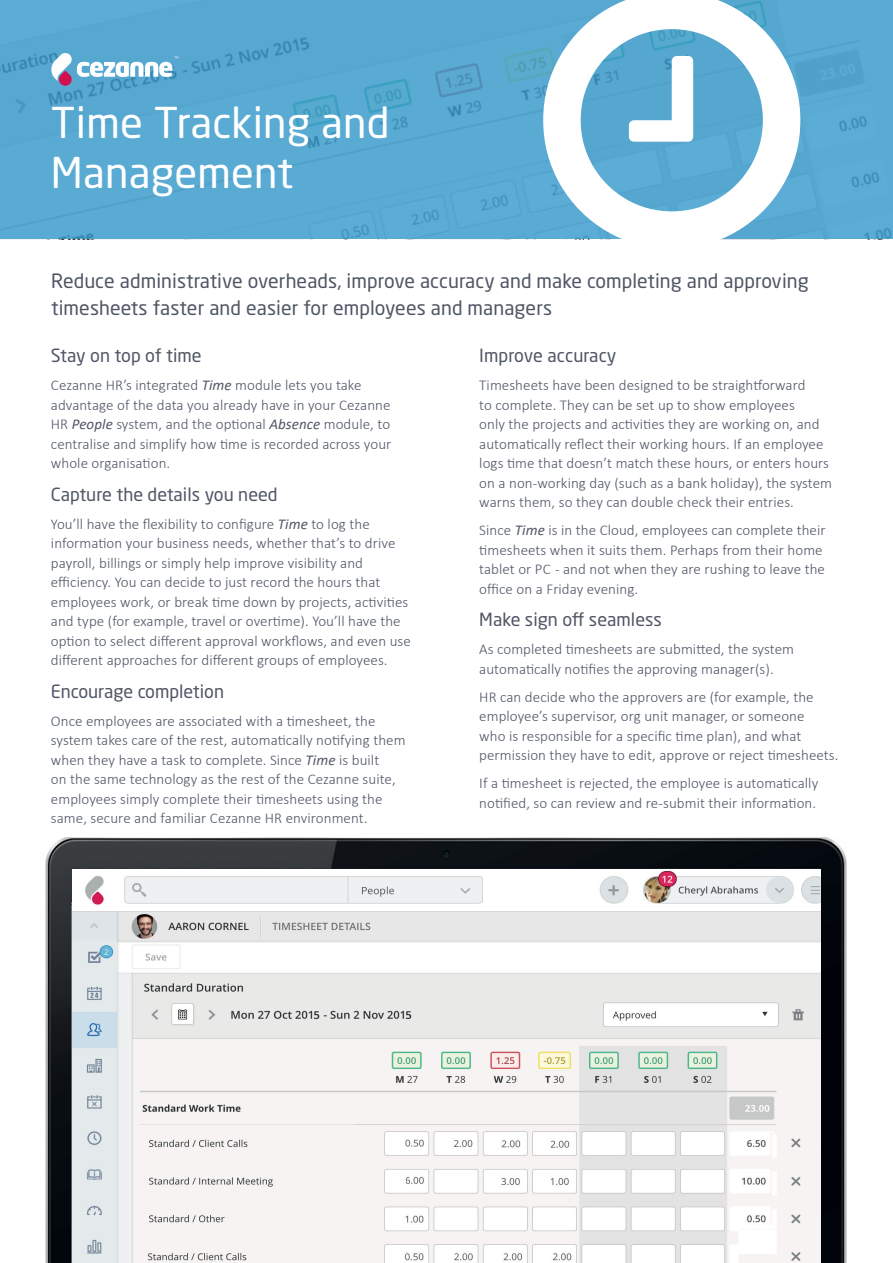
<style>
.page{position:relative;width:893px;height:1263px;background:#fff}
.page>*{position:absolute;margin:0;border:0;box-sizing:border-box;transform-origin:0 0}
.t1{font:42px/50.4px "Neo Sans Pro";letter-spacing:.005em;color:#fff}
.t2{font:19.5px/27px "Neo Sans Pro";letter-spacing:.005em;color:#4f5665}
.t3{font:18px "Neo Sans Pro";color:#4f5665}
.t4{font:300 15px/19.5px "Calibri";letter-spacing:.005em;color:#4f5665}
.s1{font-weight:400;font-style:italic}
</style>
<div class="page">
<div style="left:0;top:0;width:893px;height:239px;background:#59abd4"></div>
<svg style="left:51px;top:53px;width:127px;height:33px"></svg>
<img style="left:45px;top:838px;width:802px;height:425px">
<img style="left:72px;top:869px;width:748px;height:394px">
<svg style="left:543px;top:0;width:236px;height:240px"></svg>
<h1 class="t1" style="left:51px;top:97px;width:340px">Time Tracking and<br>Management</h1>
<h2 class="t2" style="left:51px;top:267px;width:759px">Reduce administrative overheads, improve accuracy and make completing and approving timesheets faster and easier for employees and managers</h2>
<p class="t3" style="left:51px;top:345px;width:152px">Stay on top of time</p>
<p class="t4" style="left:51px;top:375px;width:342px">Cezanne HR’s integrated <span class="s1">Time</span> module lets you take advantage of the data you already have in your Cezanne HR <span class="s1">People</span> system, and the optional <span class="s1">Absence</span> module, to centralise and simplify how time is recorded across your whole organisation.</p>
<p class="t3" style="left:51px;top:483px;width:228px">Capture the details you need</p>
<p class="t4" style="left:51px;top:514px;width:361px">You’ll have the flexibility to configure <span class="s1">Time</span> to log the information your business needs, whether that’s to drive payroll, billings or simply help improve visibility and efficiency. You can decide to just record the hours that employees work, or break time down by projects, activities and type (for example, travel or overtime). You’ll have the option to select different approval workflows, and even use different approaches for different groups of employees.</p>
<p class="t3" style="left:51px;top:680px;width:175px">Encourage completion</p>
<p class="t4" style="left:51px;top:711px;width:356px">Once employees are associated with a timesheet, the system takes care of the rest, automatically notifying them when they have a task to complete. Since <span class="s1">Time</span> is built<br>on the same technology as the rest of the Cezanne suite, employees simply complete their timesheets using the same, secure and familiar Cezanne HR environment.</p>
<p class="t3" style="left:479px;top:345px;width:139px">Improve accuracy</p>
<p class="t4" style="left:479px;top:375px;width:354px">Timesheets have been designed to be straightforward<br>to complete. They can be set up to show employees<br>only the projects and activities they are working on, and automatically reflect their working hours. If an employee logs time that doesn’t match these hours, or enters hours on a non-working day (such as a bank holiday), the system warns them, so they can double check their entries.</p>
<p class="t4" style="left:479px;top:520px;width:348px">Since <span class="s1">Time</span> is in the Cloud, employees can complete their timesheets when it suits them. Perhaps from their home tablet or PC - and not when they are rushing to leave the office on a Friday evening.</p>
<p class="t3" style="left:479px;top:609px;width:184px">Make sign off seamless</p>
<p class="t4" style="left:479px;top:639px;width:316px">As completed timesheets are submitted, the system automatically notifies the approving manager(s).</p>
<p class="t4" style="left:479px;top:687px;width:361px">HR can decide who the approvers are (for example, the employee’s supervisor, org unit manager, or someone<br>who is responsible for a specific time plan), and what permission they have to edit, approve or reject timesheets.</p>
<p class="t4" style="left:479px;top:773px;width:340px">If a timesheet is rejected, the employee is automatically notified, so can review and re-submit their information.</p>
</div>
